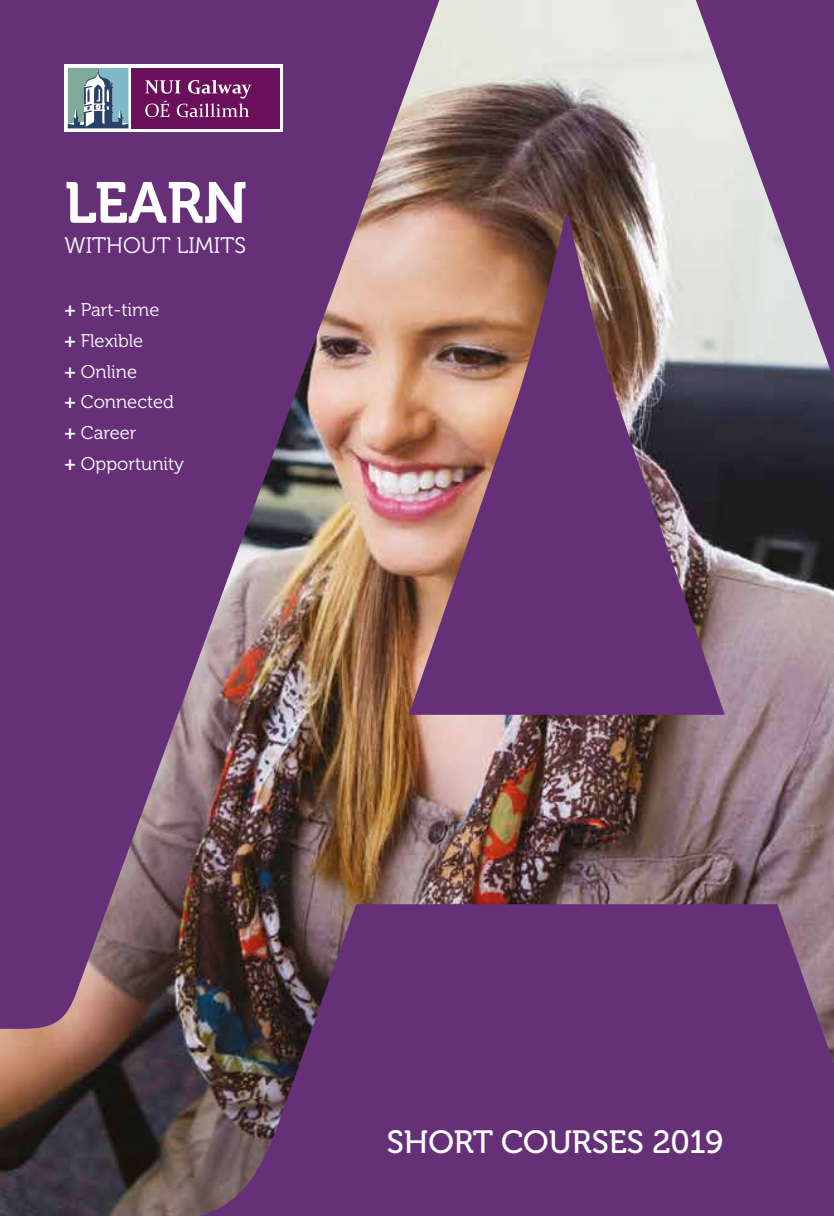
<style>
.page{position:relative;width:834px;height:1216px;background:#fff}
.page>*{position:absolute;margin:0;border:0;box-sizing:border-box;transform-origin:0 0}
.t1{font:57.4px "Museo 700";color:#fff}
.t2{font:32.02px "Museo 500";letter-spacing:-.005em;color:#fff}
.t3{font:22.4px "Museo 300";color:#fff}
.t4{font:18.38px/30.6px "Museo 300";color:#fff}
.s1{font-family:"Museo 700"}
</style>
<div class="page">
<img style="left:445px;top:0;width:388px;height:904px">
<img style="left:0;top:0;width:445px;height:904px">
<svg style="left:690px;top:0;width:143px;height:489px;background:#856f8f"></svg>
<svg style="left:0;top:904px;width:833px;height:311px;background:#613868"></svg>
<img style="left:409px;top:216px;width:315px;height:498px">
<svg style="left:64px;top:64px;width:219px;height:68px"></svg>
<div style="left:132px;top:68px;width:148px;height:60px;background:#6a0f5a"></div>
<svg style="left:145px;top:80px;width:106px;height:38px"></svg>
<svg style="left:68px;top:68px;width:60px;height:60px;background:#7d9ea8"></svg>
<h1 class="t1" style="left:64px;top:171px;width:184px">LEARN</h1>
<p class="t3" style="left:64px;top:234px;width:183px">WITHOUT LIMITS</p>
<p class="t4" style="left:64px;top:295px;width:121px"><span class="s1">+</span> Part-time<br><span class="s1">+</span> Flexible<br><span class="s1">+</span> Online<br><span class="s1">+</span> Connected <span class="s1">+</span> Career<br><span class="s1">+</span> Opportunity</p>
<h2 class="t2" style="left:387px;top:1124px;width:338px">SHORT COURSES 2019</h2>
</div>
